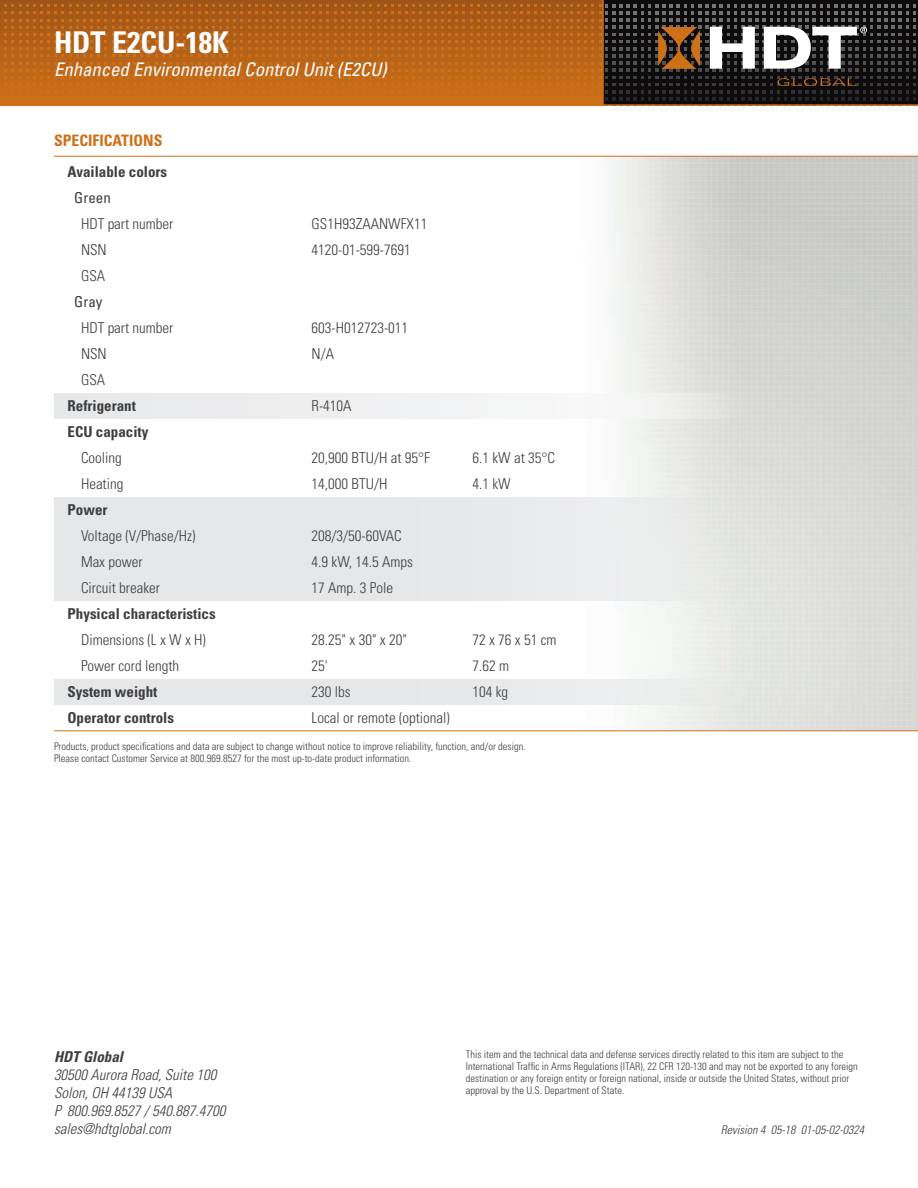
<style>
.page{position:relative;width:918px;height:1188px;background:#fff}
.page>*{position:absolute;margin:0;border:0;box-sizing:border-box;transform-origin:0 0}
.HDT_DS_Page_Title01{font:700 condensed 30px "Univers LT Std";color:#fff}
.HDT_DS_Page_Subhead{font:italic condensed 18.75px "Univers LT Std";color:#fff}
.HDT_DS_Data_Title{font:700 condensed 15.75px "Univers LT Std";color:#ce7018}
.HDT_DS_Data_Text{font:300 condensed 15px "Univers LT Std";color:#3e3e3f}
.t1{font:italic 300 condensed 15px/18px "Univers LT Std";color:#3e3e3f}
.HDT_DS_Data_Subhead{font:700 condensed 15px "Univers LT Std";color:#3e3e3f}
.HDT_DS_Data_Text-2{font:700 condensed 15px "Univers LT Std";color:#3e3e3f}
.t2{font:italic 700 condensed 15px "Univers LT Std";color:#3e3e3f}
.HDT_DS_Data_Text-3{font:condensed 15px "Univers LT Std";color:#3e3e3f}
.HDT_DS_Revision_Text{font:italic 300 condensed 12px "Univers LT Std";color:#3e3e3f}
.HDT_DS_Data_Footnbot{font:300 condensed 10.5px/12px "Univers LT Std";color:#3e3e3f}
</style>
<div class="page">
<svg style="left:0;top:0;width:604px;height:106px;background:#a25717"></svg>
<svg style="left:4px;top:4px;width:912px;height:102px;background:#915623"></svg>
<div style="left:54px;top:497px;width:810px;height:103px;background:#e6e7e9"></div>
<div style="left:54px;top:679px;width:810px;height:26px;background:#e6e7e9"></div>
<svg style="left:54px;top:393px;width:810px;height:25px"></svg>
<hr style="left:54px;top:156px;width:864px;height:1px;background:#ce7018">
<hr style="left:54px;top:730px;width:864px;height:1px;background:#ce7018">
<p class="HDT_DS_Page_Title01" style="left:54px;top:24px;width:176px">HDT E2CU-18K</p>
<p class="HDT_DS_Page_Subhead" style="left:54px;top:57px;width:334px">Enhanced Environmental Control Unit (E2CU)</p>
<p class="HDT_DS_Data_Title" style="left:54px;top:131px;width:110px">SPECIFICATIONS</p>
<p class="HDT_DS_Data_Text-2" style="left:68px;top:163px;width:101px">Available colors</p>
<p class="HDT_DS_Data_Text-3" style="left:74px;top:189px;width:38px">Green</p>
<p class="HDT_DS_Data_Text" style="left:81px;top:215px;width:94px">HDT part number</p>
<p class="HDT_DS_Data_Text" style="left:312px;top:215px;width:117px">GS1H93ZAANWFX11</p>
<p class="HDT_DS_Data_Text" style="left:81px;top:241px;width:27px">NSN</p>
<p class="HDT_DS_Data_Text" style="left:312px;top:241px;width:101px">4120-01-599-7691</p>
<p class="HDT_DS_Data_Text" style="left:81px;top:267px;width:26px">GSA</p>
<p class="HDT_DS_Data_Text-3" style="left:74px;top:293px;width:30px">Gray</p>
<p class="HDT_DS_Data_Text" style="left:81px;top:319px;width:94px">HDT part number</p>
<p class="HDT_DS_Data_Text" style="left:312px;top:319px;width:98px">603-H012723-011</p>
<p class="HDT_DS_Data_Text" style="left:81px;top:345px;width:27px">NSN</p>
<p class="HDT_DS_Data_Text" style="left:312px;top:345px;width:24px">N/A</p>
<p class="HDT_DS_Data_Text" style="left:81px;top:371px;width:26px">GSA</p>
<p class="HDT_DS_Data_Subhead" style="left:68px;top:397px;width:70px">Refrigerant</p>
<p class="HDT_DS_Data_Text" style="left:312px;top:397px;width:41px">R-410A</p>
<p class="HDT_DS_Data_Subhead" style="left:68px;top:423px;width:82px">ECU capacity</p>
<p class="HDT_DS_Data_Text" style="left:81px;top:449px;width:42px">Cooling</p>
<p class="HDT_DS_Data_Text" style="left:312px;top:449px;width:120px">20,900 BTU/H at 95°F</p>
<p class="HDT_DS_Data_Text" style="left:472px;top:449px;width:84px">6.1 kW at 35°C</p>
<p class="HDT_DS_Data_Text" style="left:81px;top:475px;width:44px">Heating</p>
<p class="HDT_DS_Data_Text" style="left:312px;top:475px;width:77px">14,000 BTU/H</p>
<p class="HDT_DS_Data_Text" style="left:472px;top:475px;width:40px">4.1 kW</p>
<p class="HDT_DS_Data_Subhead" style="left:68px;top:501px;width:42px">Power</p>
<p class="HDT_DS_Data_Text" style="left:81px;top:527px;width:116px">Voltage (V/Phase/Hz)</p>
<p class="HDT_DS_Data_Text" style="left:312px;top:527px;width:92px">208/3/50-60VAC</p>
<p class="HDT_DS_Data_Text" style="left:81px;top:553px;width:63px">Max power</p>
<p class="HDT_DS_Data_Text" style="left:312px;top:553px;width:103px">4.9 kW, 14.5 Amps</p>
<p class="HDT_DS_Data_Text" style="left:81px;top:579px;width:81px">Circuit breaker</p>
<p class="HDT_DS_Data_Text" style="left:312px;top:579px;width:83px">17 Amp. 3 Pole</p>
<p class="HDT_DS_Data_Text-2" style="left:68px;top:605px;width:150px">Physical characteristics</p>
<p class="HDT_DS_Data_Text" style="left:81px;top:631px;width:126px">Dimensions (L x W x H)</p>
<p class="HDT_DS_Data_Text" style="left:312px;top:631px;width:97px">28.25" x 30" x 20"</p>
<p class="HDT_DS_Data_Text" style="left:472px;top:631px;width:86px">72 x 76 x 51 cm</p>
<p class="HDT_DS_Data_Text" style="left:81px;top:657px;width:100px">Power cord length</p>
<p class="HDT_DS_Data_Text" style="left:312px;top:657px;width:18px">25'</p>
<p class="HDT_DS_Data_Text" style="left:472px;top:657px;width:38px">7.62 m</p>
<p class="HDT_DS_Data_Subhead" style="left:68px;top:683px;width:91px">System weight</p>
<p class="HDT_DS_Data_Text" style="left:312px;top:683px;width:41px">230 lbs</p>
<p class="HDT_DS_Data_Text" style="left:472px;top:683px;width:37px">104 kg</p>
<p class="HDT_DS_Data_Subhead" style="left:68px;top:709px;width:108px">Operator controls</p>
<p class="HDT_DS_Data_Text" style="left:312px;top:709px;width:140px">Local or remote (optional)</p>
<p class="HDT_DS_Data_Footnbot" style="left:54px;top:740px;width:473px">Products, product specifications and data are subject to change without notice to improve reliability, function, and/or design.<br>Please contact Customer Service at 800.969.8527 for the most up-to-date product information.</p>
<h3 class="t2" style="left:54px;top:1047px;width:71px">HDT Global</h3>
<h3 class="t1" style="left:54px;top:1066px;width:173px">30500 Aurora Road, Suite 100<br>Solon, OH 44139 USA<br>P 800.969.8527 / 540.887.4700 sales@hdtglobal.com</h3>
<p class="HDT_DS_Data_Footnbot" style="left:466px;top:1049px;width:394px">This item and the technical data and defense services directly related to this item are subject to the International Traffic in Arms Regulations (ITAR), 22 CFR 120-130 and may not be exported to any foreign destination or any foreign entity or foreign national, inside or outside the United States, without prior approval by the U.S. Department of State.</p>
<p class="HDT_DS_Revision_Text" style="left:721px;top:1123px;width:145px">Revision 4 05-18 01-05-02-0324</p>
</div>
